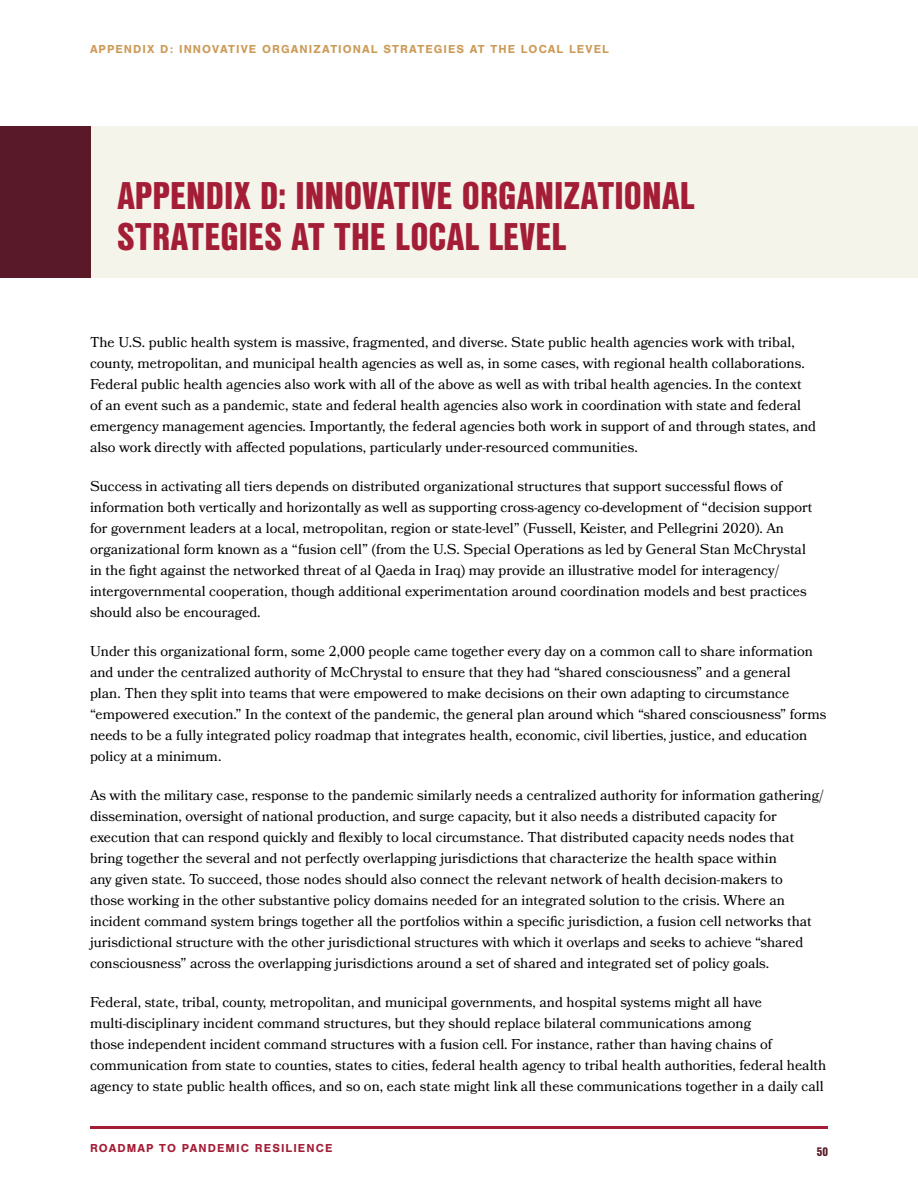
<style>
.page{position:relative;width:918px;height:1188px;background:#fff}
.page>*{position:absolute;margin:0;border:0;box-sizing:border-box;transform-origin:0 0}
.t1{font:900 37.5px/40.5px "Nimbus San Con L";color:#a41d36}
.t2{font:14.25px/21px "Bookmania";color:#000}
.t3{font:700 12px "Nimbus San";letter-spacing:.09em;color:#cc9a57}
.t4{font:700 12px "Nimbus San";letter-spacing:.09em;color:#a41d36}
.t5{font:900 12px "Nimbus San Con L";color:#5a1928}
</style>
<div class="page">
<div style="left:0;top:126px;width:91px;height:151px;background:#5a1928"></div>
<div style="left:91px;top:126px;width:827px;height:151px;background:#f5f4ea"></div>
<hr style="left:90px;top:1126px;width:738px;height:3px;background:#a41d36">
<p class="t3" style="left:90px;top:42px;width:520px">APPENDIX D: INNOVATIVE ORGANIZATIONAL STRATEGIES AT THE LOCAL LEVEL</p>
<h1 class="t1" style="left:117px;top:174px;width:579px">APPENDIX D: INNOVATIVE ORGANIZATIONAL<br>STRATEGIES AT THE LOCAL LEVEL</h1>
<p class="t2" style="left:90px;top:332px;width:728px">The U.S. public health system is massive, fragmented, and diverse. State public health agencies work with tribal, county, metropolitan, and municipal health agencies as well as, in some cases, with regional health collaborations.<br>Federal public health agencies also work with all of the above as well as with tribal health agencies. In the context of an event such as a pandemic, state and federal health agencies also work in coordination with state and federal emergency management agencies. Importantly, the federal agencies both work in support of and through states, and also work directly with affected populations, particularly under-resourced communities.</p>
<p class="t2" style="left:90px;top:476px;width:724px">Success in activating all tiers depends on distributed organizational structures that support successful flows of information both vertically and horizontally as well as supporting cross-agency co-development of “decision support for government leaders at a local, metropolitan, region or state-level” (Fussell, Keister, and Pellegrini 2020). An organizational form known as a “fusion cell” (from the U.S. Special Operations as led by General Stan McChrystal in the fight against the networked threat of al Qaeda in Iraq) may provide an illustrative model for interagency/ intergovernmental cooperation, though additional experimentation around coordination models and best practices should also be encouraged.</p>
<p class="t2" style="left:90px;top:641px;width:738px">Under this organizational form, some 2,000 people came together every day on a common call to share information and under the centralized authority of McChrystal to ensure that they had “shared consciousness” and a general<br>plan. Then they split into teams that were empowered to make decisions on their own adapting to circumstance “empowered execution.” In the context of the pandemic, the general plan around which “shared consciousness” forms needs to be a fully integrated policy roadmap that integrates health, economic, civil liberties, justice, and education policy at a minimum.</p>
<p class="t2" style="left:90px;top:785px;width:735px">As with the military case, response to the pandemic similarly needs a centralized authority for information gathering/ dissemination, oversight of national production, and surge capacity, but it also needs a distributed capacity for execution that can respond quickly and flexibly to local circumstance. That distributed capacity needs nodes that bring together the several and not perfectly overlapping jurisdictions that characterize the health space within<br>any given state. To succeed, those nodes should also connect the relevant network of health decision-makers to<br>those working in the other substantive policy domains needed for an integrated solution to the crisis. Where an incident command system brings together all the portfolios within a specific jurisdiction, a fusion cell networks that jurisdictional structure with the other jurisdictional structures with which it overlaps and seeks to achieve “shared consciousness” across the overlapping jurisdictions around a set of shared and integrated set of policy goals.</p>
<p class="t2" style="left:90px;top:992px;width:738px">Federal, state, tribal, county, metropolitan, and municipal governments, and hospital systems might all have multi-disciplinary incident command structures, but they should replace bilateral communications among<br>those independent incident command structures with a fusion cell. For instance, rather than having chains of communication from state to counties, states to cities, federal health agency to tribal health authorities, federal health agency to state public health offices, and so on, each state might link all these communications together in a daily call</p>
<p class="t4" style="left:90px;top:1141px;width:244px">ROADMAP TO PANDEMIC RESILIENCE</p>
<p class="t5" style="left:817px;top:1143px;width:13px">50</p>
</div>
